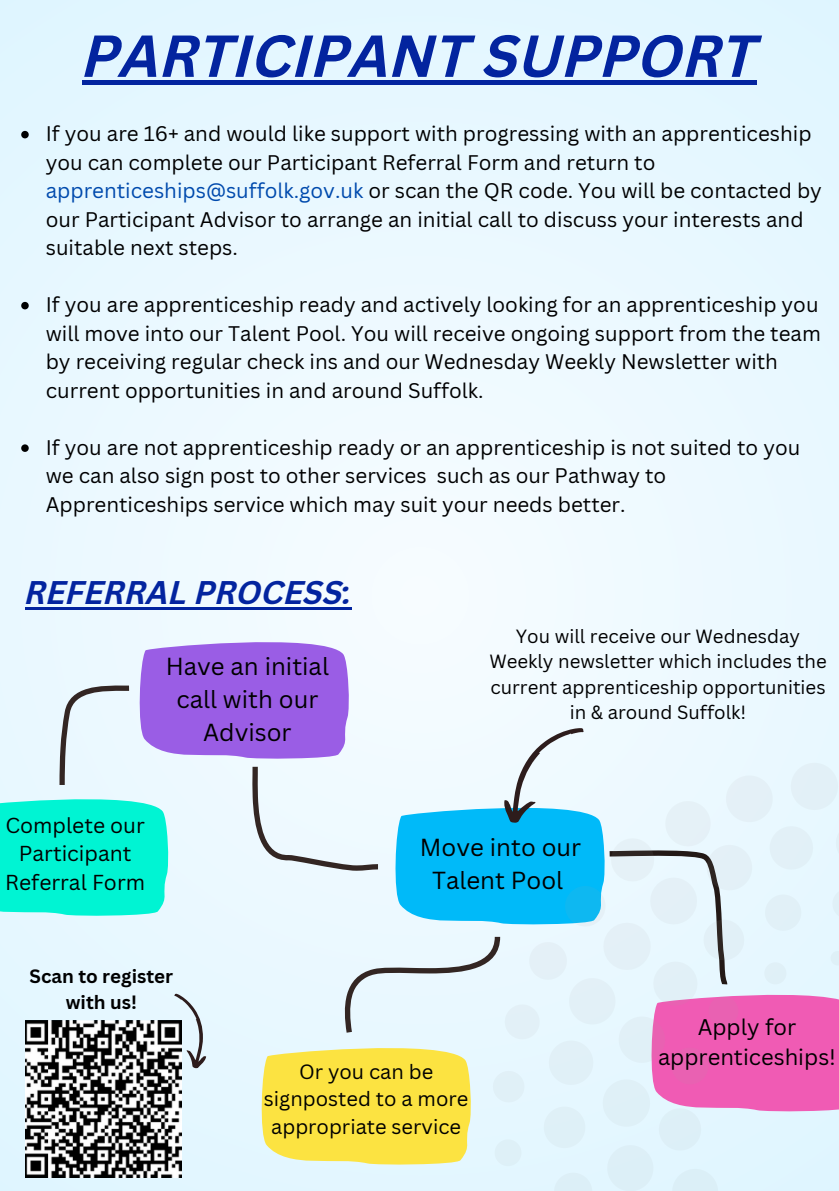
<style>
.page{position:relative;width:839px;height:1191px;background:#fff}
.page>*{position:absolute;margin:0;border:0;box-sizing:border-box;transform-origin:0 0}
.t1{font:italic 700 58px "Canva Sans";color:#03249f}
.t2{font:italic 700 32px "Canva Sans";color:#03249f}
.t3{font:24px/33px "Canva Sans";color:#000;text-align:center}
.t4{font:22px/30px "Canva Sans";color:#000;text-align:center}
.t5{font:21px/28.8px "Canva Sans";color:#000;text-align:center}
.t6{font:20.6px/28.4px "Canva Sans";color:#000}
.t7{font:20.2px/27.4px "Canva Sans";color:#000;text-align:center}
.t8{font:700 18.8px/25.6px "Canva Sans";color:#000;text-align:center}
.t9{font:18.6px/25.4px "Canva Sans";color:#000;text-align:center}
.s1{color:#004aad}
</style>
<div class="page">
<div style="left:0;top:0;width:838px;height:1191px;background:#eaf8ff"></div>
<hr style="left:25px;top:607px;width:326px;height:3px;background:#03249f">
<svg style="left:21px;top:131px;width:8px;height:7px"></svg>
<svg style="left:21px;top:302px;width:8px;height:7px"></svg>
<svg style="left:21px;top:444px;width:8px;height:8px"></svg>
<hr style="left:83px;top:80px;width:673px;height:4px;background:#03249f">
<svg style="left:0;top:631px;width:838px;height:560px"></svg>
<h2 class="t1" style="left:83px;top:33px;width:675px">PARTICIPANT SUPPORT</h2>
<p class="t6" style="left:46px;top:119px;width:777px">If you are 16+ and would like support with progressing with an apprenticeship you can complete our Participant Referral Form and return to <span class="s1">apprenticeships@suffolk.gov.uk</span> or scan the QR code. You will be contacted by our Participant Advisor to arrange an initial call to discuss your interests and suitable next steps.</p>
<p class="t6" style="left:46px;top:290px;width:776px">If you are apprenticeship ready and actively looking for an apprenticeship you will move into our Talent Pool. You will receive ongoing support from the team by receiving regular check ins and our Wednesday Weekly Newsletter with current opportunities in and around Suffolk.</p>
<p class="t6" style="left:46px;top:433px;width:756px">If you are not apprenticeship ready or an apprenticeship is not suited to you we can also sign post to other services such as our Pathway to<br>Apprenticeships service which may suit your needs better.</p>
<h1 class="t2" style="left:25px;top:580px;width:328px">REFERRAL PROCESS:</h1>
<p class="t3" style="left:166px;top:650px;width:165px">Have an initial call with our<br>Advisor</p>
<p class="t5" style="left:5px;top:810px;width:141px">Complete our<br>Participant<br>Referral Form</p>
<p class="t8" style="left:30px;top:963px;width:145px">Scan to register with us!</p>
<p class="t9" style="left:489px;top:623px;width:339px">You will receive our Wednesday<br>Weekly newsletter which includes the current apprenticeship opportunities in &amp; around Suffolk!</p>
<h3 class="t3" style="left:420px;top:831px;width:163px">Move into our<br>Talent Pool</h3>
<h4 class="t7" style="left:264px;top:1057px;width:206px">Or you can be signposted to a more appropriate service</h4>
<h5 class="t4" style="left:658px;top:1012px;width:179px">Apply for apprenticeships!</h5>
</div>
